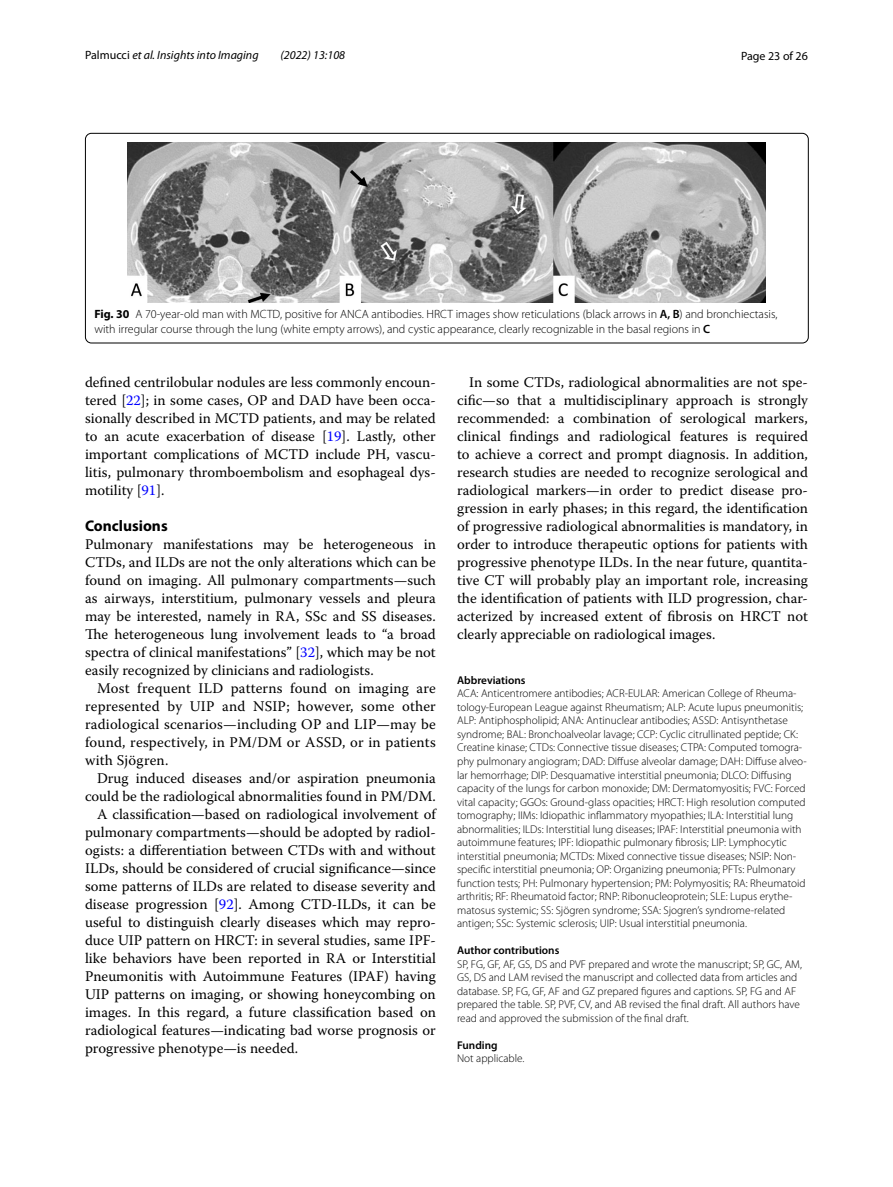
<style>
.page{position:relative;width:893px;height:1187px;background:#fff}
.page>*{position:absolute;margin:0;border:0;box-sizing:border-box;transform-origin:0 0}
.t1{font:700 15.45px "Myriad Pro";color:#000}
.t2{font:14.7px/18px "Warnock Pro";color:#000;text-align:justify}
.t3{font:300 12px/15px "Myriad Pro";color:#000}
.t4{font:italic 12px "Myriad Pro";color:#000}
.t5{font:12px "Myriad Pro";color:#000}
.t6{font:300 11.25px/13.5px "Myriad Pro";color:#000}
.t7{font:600 11.25px "Myriad Pro";color:#000}
.s1{font-style:normal}
.s2{font-weight:700}
.s3{font-weight:600}
.s4{color:#00f}
</style>
<div class="page">
<img style="left:128px;top:142px;width:638px;height:160px">
<div style="left:85px;top:133px;width:723px;height:210px;border:1px solid #000;border-radius:6px"></div>
<p class="t4" style="left:85px;top:48px;width:175px"><span class="s1">Palmucci</span> et al. Insights into Imaging</p>
<p class="t4" style="left:280px;top:48px;width:66px">(2022) 13:108</p>
<p class="t5" style="left:741px;top:48px;width:68px">Page 23 of 26</p>
<p class="t3" style="left:94px;top:306px;width:684px"><span class="s2">Fig. 30</span> A 70-year-old man with MCTD, positive for ANCA antibodies. HRCT images show reticulations (black arrows in <span class="s3">A, B</span>) and bronchiectasis, with irregular course through the lung (white empty arrows), and cystic appearance, clearly recognizable in the basal regions in <span class="s3">C</span></p>
<p class="t2" style="left:85px;top:372px;width:352px">defined centrilobular nodules are less commonly encoun&shy;tered [<span class="s4">22</span>]; in some cases, OP and DAD have been occa&shy;sionally described in MCTD patients, and may be related to an acute exacerbation of disease [<span class="s4">19</span>]. Lastly, other important complications of MCTD include PH, vascu&shy;litis, pulmonary thromboembolism and esophageal dys&shy;motility [<span class="s4">91</span>].</p>
<p class="t1" style="left:85px;top:515px;width:84px">Conclusions</p>
<p class="t2" style="left:85px;top:534px;width:352px">Pulmonary manifestations may be heterogeneous in CTDs, and ILDs are not the only alterations which can be found on imaging. All pulmonary compartments—such as airways, interstitium, pulmonary vessels and pleura may be interested, namely in RA, SSc and SS diseases.<br>The heterogeneous lung involvement leads to “a broad spectra of clinical manifestations” [<span class="s4">32</span>], which may be not easily recognized by clinicians and radiologists.</p>
<p class="t2" style="left:85px;top:678px;width:352px;text-indent:12px">Most frequent ILD patterns found on imaging are represented by UIP and NSIP; however, some other radiological scenarios—including OP and LIP—may be found, respectively, in PM/DM or ASSD, or in patients with Sjögren.</p>
<p class="t2" style="left:97px;top:768px;width:340px">Drug induced diseases and/or aspiration pneumonia</p>
<p class="t2" style="left:85px;top:786px;width:352px">could be the radiological abnormalities found in PM/DM.</p>
<p class="t2" style="left:97px;top:804px;width:340px">A classification—based on radiological involvement of</p>
<p class="t2" style="left:85px;top:822px;width:352px">pulmonary compartments—should be adopted by radiol-</p>
<p class="t2" style="left:85px;top:840px;width:352px">ogists: a differentiation between CTDs with and without</p>
<p class="t2" style="left:85px;top:858px;width:352px">ILDs, should be considered of crucial significance—since</p>
<p class="t2" style="left:85px;top:876px;width:352px">some patterns of ILDs are related to disease severity and</p>
<p class="t2" style="left:85px;top:894px;width:352px">disease progression [<span class="s4">92</span>]. Among CTD-ILDs, it can be</p>
<p class="t2" style="left:85px;top:912px;width:352px">useful to distinguish clearly diseases which may repro-</p>
<p class="t2" style="left:85px;top:930px;width:352px">duce UIP pattern on HRCT: in several studies, same IPF-</p>
<p class="t2" style="left:85px;top:948px;width:352px">like behaviors have been reported in RA or Interstitial</p>
<p class="t2" style="left:85px;top:966px;width:352px">Pneumonitis with Autoimmune Features (IPAF) having</p>
<p class="t2" style="left:85px;top:984px;width:352px">UIP patterns on imaging, or showing honeycombing on</p>
<p class="t2" style="left:85px;top:1002px;width:352px">images. In this regard, a future classification based on</p>
<p class="t2" style="left:85px;top:1020px;width:352px">radiological features—indicating bad worse prognosis or</p>
<p class="t2" style="left:85px;top:1038px;width:215px">progressive phenotype—is needed.</p>
<p class="t2" style="left:457px;top:372px;width:352px;text-indent:12px">In some CTDs, radiological abnormalities are not spe&shy;cific—so that a multidisciplinary approach is strongly recommended: a combination of serological markers, clinical findings and radiological features is required to achieve a correct and prompt diagnosis. In addition, research studies are needed to recognize serological and radiological markers—in order to predict disease pro&shy;gression in early phases; in this regard, the identification of progressive radiological abnormalities is mandatory, in order to introduce therapeutic options for patients with progressive phenotype ILDs. In the near future, quantita&shy;tive CT will probably play an important role, increasing the identification of patients with ILD progression, char&shy;acterized by increased extent of fibrosis on HRCT not clearly appreciable on radiological images.</p>
<p class="t7" style="left:457px;top:673px;width:70px">Abbreviations</p>
<p class="t6" style="left:457px;top:687px;width:351px">ACA: Anticentromere antibodies; ACR-EULAR: American College of Rheuma&shy;tology-European League against Rheumatism; ALP: Acute lupus pneumonitis; ALP: Antiphospholipid; ANA: Antinuclear antibodies; ASSD: Antisynthetase syndrome; BAL: Bronchoalveolar lavage; CCP: Cyclic citrullinated peptide; CK:<br>Creatine kinase; CTDs: Connective tissue diseases; CTPA: Computed tomogra&shy;phy pulmonary angiogram; DAD: Diffuse alveolar damage; DAH: Diffuse alveo&shy;lar hemorrhage; DIP: Desquamative interstitial pneumonia; DLCO: Diffusing capacity of the lungs for carbon monoxide; DM: Dermatomyositis; FVC: Forced vital capacity; GGOs: Ground-glass opacities; HRCT: High resolution computed tomography; IIMs: Idiopathic inflammatory myopathies; ILA: Interstitial lung abnormalities; ILDs: Interstitial lung diseases; IPAF: Interstitial pneumonia with autoimmune features; IPF: Idiopathic pulmonary fibrosis; LIP: Lymphocytic interstitial pneumonia; MCTDs: Mixed connective tissue diseases; NSIP: Non&shy;specific interstitial pneumonia; OP: Organizing pneumonia; PFTs: Pulmonary function tests; PH: Pulmonary hypertension; PM: Polymyositis; RA: Rheumatoid arthritis; RF: Rheumatoid factor; RNP: Ribonucleoprotein; SLE: Lupus erythe&shy;matosus systemic; SS: Sjögren syndrome; SSA: Sjogren’s syndrome-related antigen; SSc: Systemic sclerosis; UIP: Usual interstitial pneumonia.</p>
<p class="t7" style="left:457px;top:943px;width:104px">Author contributions</p>
<p class="t6" style="left:457px;top:957px;width:346px">SP, FG, GF, AF, GS, DS and PVF prepared and wrote the manuscript; SP, GC, AM, GS, DS and LAM revised the manuscript and collected data from articles and database. SP, FG, GF, AF and GZ prepared figures and captions. SP, FG and AF prepared the table. SP, PVF, CV, and AB revised the final draft. All authors have read and approved the submission of the final draft.</p>
<p class="t7" style="left:457px;top:1037px;width:42px">Funding</p>
<p class="t6" style="left:457px;top:1051px;width:69px">Not applicable.</p>
</div>
